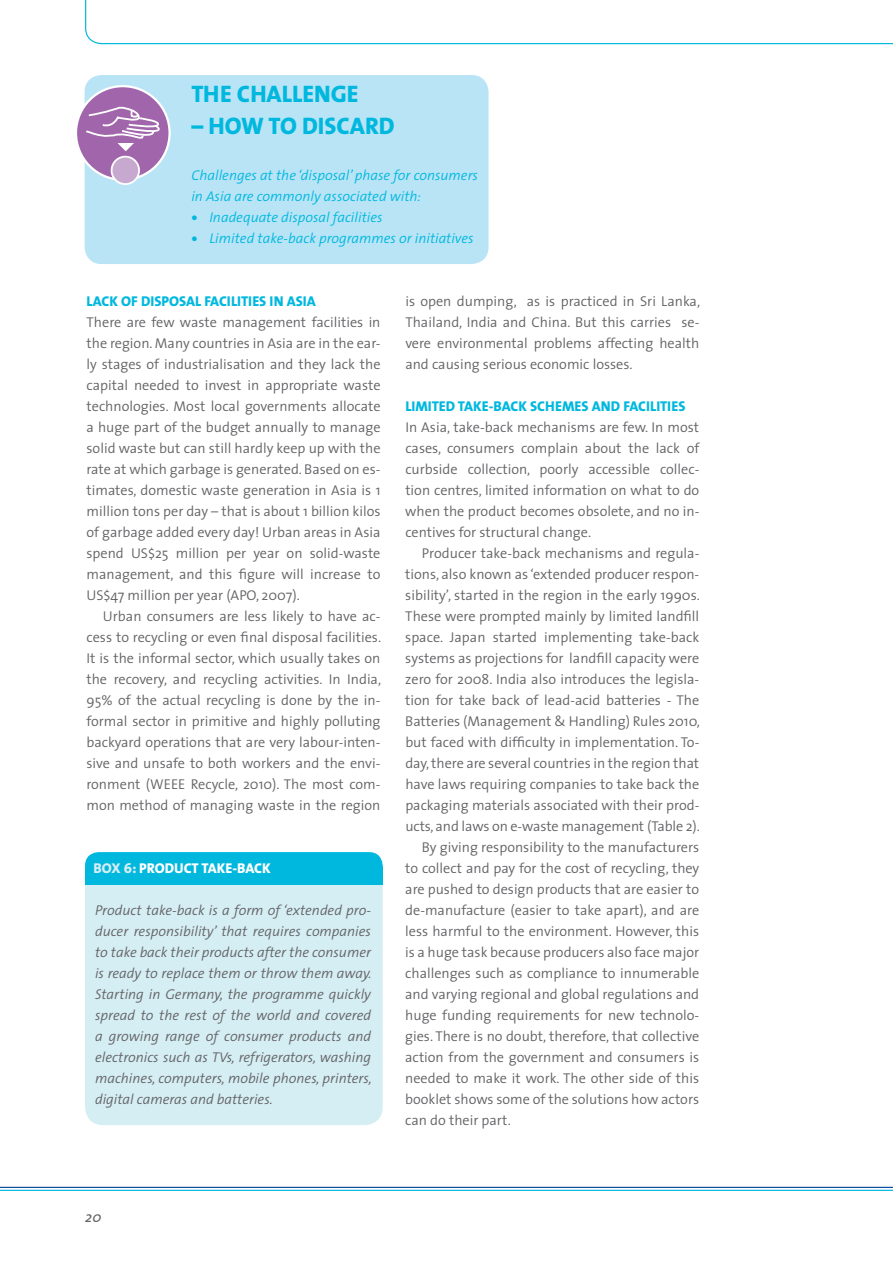
<style>
.page{position:relative;width:893px;height:1263px;background:#fff}
.page>*{position:absolute;margin:0;border:0;box-sizing:border-box;transform-origin:0 0}
.t1{font:800 24px/31.5px "The Sans";color:#00b8de}
.t2{font:italic 15px "The Sans";color:#636366}
.t3{font:300 14.25px/21px "The Sans";color:#636366;text-align:justify}
.t4{font:italic 300 14.25px/21px "The Sans";color:#636366;text-align:justify}
.t5{font:italic 300 14.25px/21px "The Sans";color:#00b8de}
.t6{font:800 14.25px "The Sans";color:#00b8de}
.t7{font:800 14.25px "The Sans";color:#fff}
.s1{font-weight:800;font-style:normal}
.s2{color:#d5eef3}
</style>
<div class="page">
<div style="left:85px;top:861px;width:298px;height:264px;background:#d5eef3;border-radius:18px"></div>
<svg style="left:0;top:1186px;width:893px;height:5px"></svg>
<svg style="left:85px;top:0;width:808px;height:45px"></svg>
<div style="left:85px;top:75px;width:404px;height:189px;background:#b9e4f6;border-radius:17px"></div>
<svg style="left:76px;top:86px;width:94px;height:94px"></svg>
<svg style="left:84px;top:106px;width:87px;height:80px"></svg>
<div style="left:85px;top:852px;width:298px;height:29px;background:#00b8de;border-radius:14px"></div>
<div style="left:85px;top:866px;width:298px;height:18px;background:#00b8de"></div>
<h1 class="t1" style="left:191px;top:78px;width:169px">THE CHALLENGE –HOW</h1>
<h1 class="t1" style="left:269px;top:109px;width:128px">TO DISCARD</h1>
<p class="t5" style="left:191px;top:164px;width:288px">Challenges at the ‘disposal’ phase for consumers in Asia are commonly associated with:</p>
<p class="t5" style="left:191px;top:206px;width:193px"><span class="s1">•</span> Inadequate disposal facilities</p>
<p class="t5" style="left:191px;top:227px;width:284px"><span class="s1">•</span> Limited take-back programmes or initiatives</p>
<p class="t6" style="left:87px;top:289px;width:231px">LACK OF DISPOSAL FACILITIES IN ASIA</p>
<p class="t3" style="left:86px;top:311px;width:296px">There are few waste management facilities in the region. Many countries in Asia are in the ear&shy;ly stages of industrialisation and they lack the capital needed to invest in appropriate waste technologies. Most local governments allocate a huge part of the budget annually to manage solid waste but can still hardly keep up with the rate at which garbage is generated. Based on es&shy;timates, domestic waste generation in Asia is 1 million tons per day – that is about 1 billion kilos of garbage added every day! Urban areas in Asia spend US$25 million per year on solid-waste management, and this figure will increase to US$47 million per year (APO, 2007).</p>
<p class="t3" style="left:86px;top:605px;width:296px;text-indent:17px">Urban consumers are less likely to have ac&shy;cess to recycling or even final disposal facilities.<br>It is the informal sector, which usually takes on the recovery, and recycling activities. In India, 95% of the actual recycling is done by the in&shy;formal sector in primitive and highly polluting backyard operations that are very labour-inten&shy;sive and unsafe to both workers and the envi&shy;ronment (WEEE Recycle, 2010). The most com&shy;mon method of managing waste in the region</p>
<p class="t7" style="left:94px;top:856px;width:179px"><span class="s2">BOX 6:</span> PRODUCT TAKE-BACK</p>
<p class="t4" style="left:95px;top:899px;width:278px">Product take-back is a form of ‘extended pro&shy;ducer responsibility’ that requires companies to take back their products after the consumer is ready to replace them or throw them away.<br>Starting in Germany, the programme quickly spread to the rest of the world and covered a growing range of consumer products and electronics such as TVs, refrigerators, washing machines, computers, mobile phones, printers, digital cameras and batteries.</p>
<p class="t3" style="left:405px;top:290px;width:296px">is open dumping, as is practiced in Sri Lanka, Thailand, India and China. But this carries se&shy;vere environmental problems affecting health and causing serious economic losses.</p>
<p class="t6" style="left:405px;top:394px;width:282px">LIMITED TAKE-BACK SCHEMES AND FACILITIES</p>
<p class="t3" style="left:405px;top:416px;width:296px">In Asia, take-back mechanisms are few. In most cases, consumers complain about the lack of curbside collection, poorly accessible collec&shy;tion centres, limited information on what to do when the product becomes obsolete, and no in&shy;centives for structural change.</p>
<p class="t3" style="left:422px;top:542px;width:279px">Producer take-back mechanisms and regula-</p>
<p class="t3" style="left:405px;top:563px;width:295px">tions, also known as ‘extended producer respon-</p>
<p class="t3" style="left:405px;top:584px;width:296px">sibility’, started in the region in the early 1990s.</p>
<p class="t3" style="left:405px;top:605px;width:295px">These were prompted mainly by limited landfill</p>
<p class="t3" style="left:405px;top:626px;width:296px">space. Japan started implementing take-back</p>
<p class="t3" style="left:405px;top:647px;width:296px">systems as projections for landfill capacity were</p>
<p class="t3" style="left:405px;top:668px;width:296px">zero for 2008. India also introduces the legisla-</p>
<p class="t3" style="left:405px;top:689px;width:296px">tion for take back of lead-acid batteries - The</p>
<p class="t3" style="left:405px;top:710px;width:296px">Batteries (Management &amp; Handling) Rules 2010,</p>
<p class="t3" style="left:405px;top:731px;width:296px">but faced with difficulty in implementation. To-</p>
<p class="t3" style="left:405px;top:752px;width:295px">day,there are several countries in the region that</p>
<p class="t3" style="left:405px;top:773px;width:295px">have laws requiring companies to take back the</p>
<p class="t3" style="left:405px;top:794px;width:296px">packaging materials associated with their prod-</p>
<p class="t3" style="left:405px;top:815px;width:296px">ucts, and laws on e-waste management (Table 2).</p>
<p class="t3" style="left:422px;top:836px;width:279px">By giving responsibility to the manufacturers</p>
<p class="t3" style="left:405px;top:857px;width:296px">to collect and pay for the cost of recycling, they</p>
<p class="t3" style="left:405px;top:878px;width:295px">are pushed to design products that are easier to</p>
<p class="t3" style="left:405px;top:899px;width:296px">de-manufacture (easier to take apart), and are</p>
<p class="t3" style="left:405px;top:920px;width:295px">less harmful to the environment. However, this</p>
<p class="t3" style="left:405px;top:941px;width:296px">is a huge task because producers also face major</p>
<p class="t3" style="left:405px;top:962px;width:296px">challenges such as compliance to innumerable</p>
<p class="t3" style="left:405px;top:983px;width:296px">and varying regional and global regulations and</p>
<p class="t3" style="left:405px;top:1004px;width:295px">huge funding requirements for new technolo-</p>
<p class="t3" style="left:405px;top:1025px;width:295px">gies. There is no doubt, therefore, that collective</p>
<p class="t3" style="left:405px;top:1046px;width:295px">action from the government and consumers is</p>
<p class="t3" style="left:405px;top:1067px;width:296px">needed to make it work. The other side of this</p>
<p class="t3" style="left:405px;top:1088px;width:295px">booklet shows some of the solutions how actors</p>
<p class="t3" style="left:405px;top:1110px;width:107px">can do their part.</p>
<p class="t2" style="left:85px;top:1204px;width:18px">20</p>
</div>
